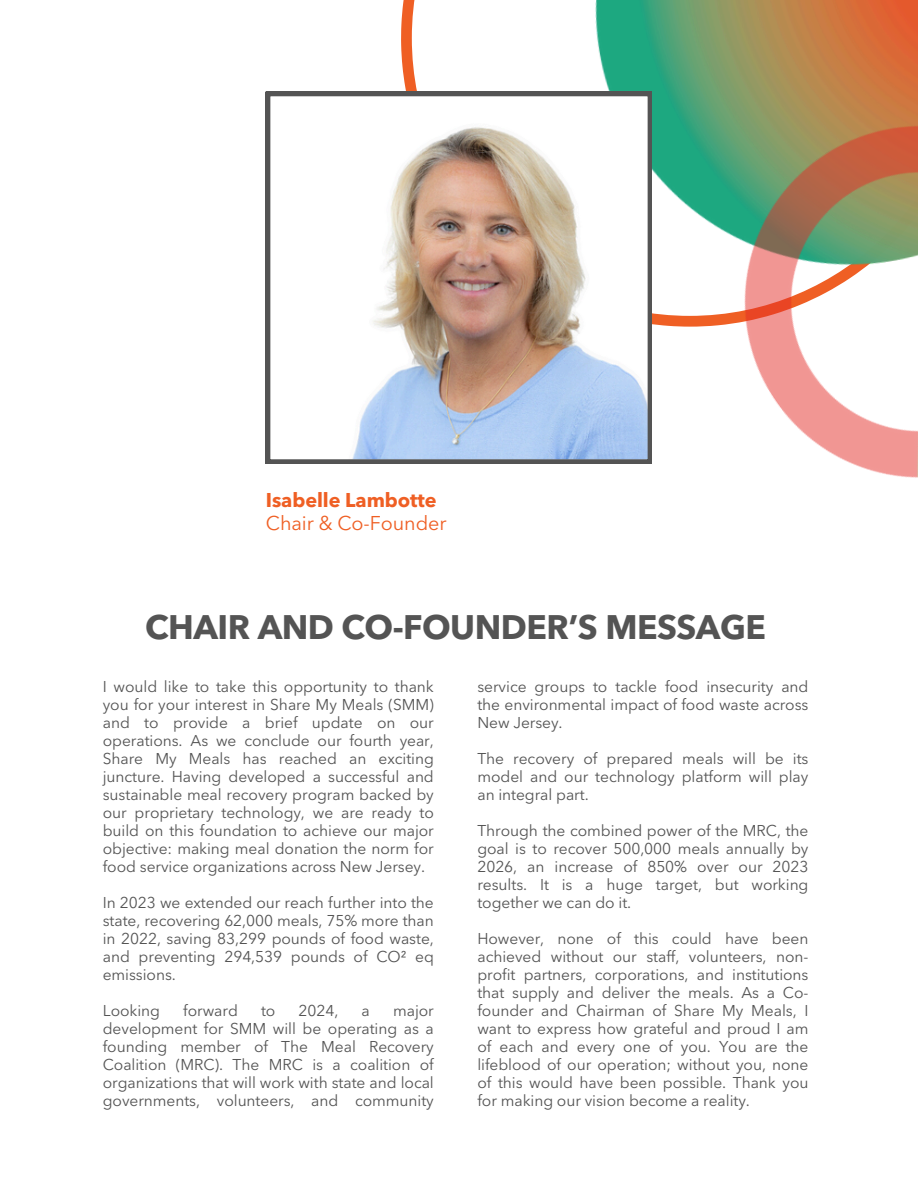
<style>
.page{position:relative;width:918px;height:1188px;background:#fff}
.page>*{position:absolute;margin:0;border:0;box-sizing:border-box;transform-origin:0 0}
.t1{font:700 33.75px "Avenir Next LT Pro";letter-spacing:-.015em;color:#545454}
.t2{font:700 19.8px "Avenir Next LT Pro";letter-spacing:-.005em;color:#ef5f24}
.t3{font:19.8px "Avenir Next LT Pro";letter-spacing:-.005em;color:#ef5f24}
.t4{font:15.6px/18px "Avenir Next LT Pro";letter-spacing:-.005em;color:#545454;text-align:justify}
</style>
<div class="page">
<svg style="left:401px;top:0;width:86px;height:92px"></svg>
<svg style="left:266px;top:92px;width:221px;height:372px"></svg>
<img style="left:487px;top:0;width:431px;height:478px">
<p class="t2" style="left:266px;top:492px;width:172px">Isabelle Lambotte</p>
<p class="t3" style="left:266px;top:515px;width:182px">Chair &amp; Co-Founder</p>
<p class="t1" style="left:145px;top:613px;width:622px">CHAIR AND CO-FOUNDER’S MESSAGE</p>
<h2 class="t4" style="left:103px;top:679px;width:333px">I would like to take this opportunity to thank you for your interest in Share My Meals (SMM) and to provide a brief update on our operations. As we conclude our fourth year, Share My Meals has reached an exciting juncture. Having developed a successful and sustainable meal recovery program backed by our proprietary technology, we are ready to build on this foundation to achieve our major objective: making meal donation the norm for food service organizations across New Jersey.</h2>
<h3 class="t4" style="left:103px;top:895px;width:333px">In 2023 we extended our reach further into the state, recovering 62,000 meals, 75% more than in 2022, saving 83,299 pounds of food waste, and preventing 294,539 pounds of CO² eq emissions.</h3>
<h1 class="t4" style="left:103px;top:1003px;width:59px">Looking</h1>
<h1 class="t4" style="left:183px;top:1003px;width:56px">forward</h1>
<h1 class="t4" style="left:261px;top:1003px;width:16px">to</h1>
<h1 class="t4" style="left:299px;top:1003px;width:41px">2024,</h1>
<h1 class="t4" style="left:362px;top:1003px;width:10px">a</h1>
<h1 class="t4" style="left:103px;top:1003px;width:333px;text-indent:290px">major development for SMM will be operating as a founding member of The Meal Recovery Coalition (MRC). The MRC is a coalition of organizations that will work with state and local governments, volunteers, and community</h1>
<p class="t4" style="left:477px;top:679px;width:333px">service groups to tackle food insecurity and the environmental impact of food waste across New Jersey.</p>
<p class="t4" style="left:477px;top:751px;width:333px">The recovery of prepared meals will be its model and our technology platform will play an integral part.</p>
<p class="t4" style="left:477px;top:823px;width:333px">Through the combined power of the MRC, the goal is to recover 500,000 meals annually by 2026, an increase of 850% over our 2023 results. It is a huge target, but working together we can do it.</p>
<p class="t4" style="left:477px;top:931px;width:333px">However, none of this could have been achieved without our staff, volunteers, non&shy;profit partners, corporations, and institutions that supply and deliver the meals. As a Co&shy;founder and Chairman of Share My Meals, I want to express how grateful and proud I am of each and every one of you. You are the lifeblood of our operation; without you, none of this would have been possible. Thank you for making our vision become a reality.</p>
</div>
